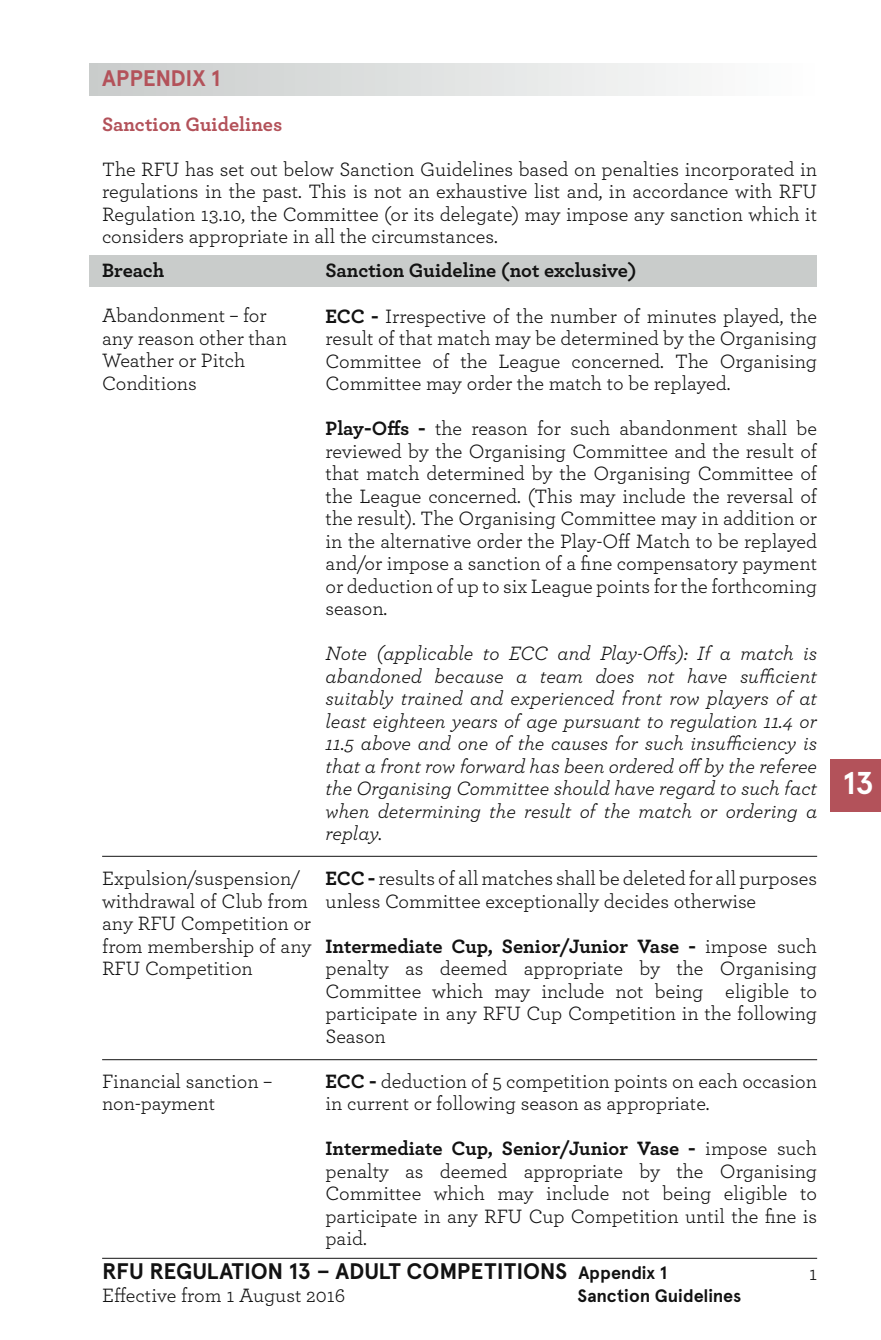
<style>
.page{position:relative;width:881px;height:1340px;background:#fff}
.page>*{position:absolute;margin:0;border:0;box-sizing:border-box;transform-origin:0 0}
.t1{font:700 31.5px "Apercu";color:#fff}
.t2{font:700 22.5px "Apercu";letter-spacing:-.01em;color:#121212}
.t3{font:700 22.5px "Apercu";letter-spacing:-.01em;color:#b3525a}
.t4{font:20.25px/22.5px "Archer";color:#121212;text-align:justify}
.t5{font:italic 20.25px/22.5px "Archer";color:#121212;text-align:justify}
.t6{font:700 20.25px "Archer";color:#121212}
.t7{font:700 20.25px "Archer";color:#b3525a}
.t8{font:700 18px "Apercu";letter-spacing:-.005em;color:#121212}
.s1{font-weight:700}
.s2{font-size:18px}
</style>
<div class="page">
<div style="left:829px;top:759px;width:51px;height:53px;background:#b3525a"></div>
<div style="left:89px;top:63px;width:727px;height:32px;background:linear-gradient(to right,#c8cbca,#fefefe)"></div>
<div style="left:89px;top:255px;width:727px;height:32px;background:#c9cccb"></div>
<hr style="left:102px;top:856px;width:714px;height:1px;background:#121212">
<hr style="left:102px;top:1059px;width:714px;height:1px;background:#121212">
<hr style="left:102px;top:1257px;width:714px;height:1px;background:#121212">
<p class="t3" style="left:102px;top:64px;width:120px">APPENDIX 1</p>
<p class="t7" style="left:102px;top:108px;width:181px">Sanction Guidelines</p>
<p class="t4" style="left:102px;top:157px;width:716px">The RFU has set out below Sanction Guidelines based on penalties incorporated in regulations in the past. This is not an exhaustive list and, in accordance with RFU Regulation 13.10, the Committee (or its delegate) may impose any sanction which it considers appropriate in all the circumstances.</p>
<p class="t6" style="left:325px;top:255px;width:312px">Sanction Guideline (not exclusive)</p>
<p class="t4" style="left:325px;top:303px;width:493px"><span class="s1">ECC -</span> Irrespective of the number of minutes played, the result of that match may be determined by the Organising Committee of the League concerned. The Organising Committee may order the match to be replayed.</p>
<p class="t4" style="left:325px;top:416px;width:493px"><span class="s1">Play-Offs -</span> the reason for such abandonment shall be reviewed by the Organising Committee and the result of that match determined by the Organising Committee of the League concerned. (This may include the reversal of the result). The Organising Committee may in addition or in the alternative order the Play-Off Match to be replayed and/or impose a sanction of a fine compensatory payment or deduction of up to six League points for the forthcoming season.</p>
<p class="t5" style="left:325px;top:641px;width:493px">Note (applicable to ECC and Play-Offs): If a match is abandoned because a team does not have sufficient suitably trained and experienced front row players of at least eighteen years of age pursuant to regulation 11.4 or 11.5 above and one of the causes for such insufficiency is that a front row forward has been ordered off by the referee the Organising Committee should have regard to such fact when determining the result of the match or ordering a replay.</p>
<p class="t4" style="left:325px;top:866px;width:493px"><span class="s1">ECC -</span> results of all matches shall be deleted for all purposes unless Committee exceptionally decides otherwise</p>
<p class="t4" style="left:325px;top:933px;width:493px"><span class="s1">Intermediate Cup, Senior/Junior Vase -</span> impose such penalty as deemed appropriate by the Organising Committee which may include not being eligible to participate in any RFU Cup Competition in the following Season</p>
<p class="t4" style="left:325px;top:1068px;width:493px"><span class="s1">ECC -</span> deduction of 5 competition points on each occasion in current or following season as appropriate.</p>
<p class="t4" style="left:325px;top:1136px;width:493px"><span class="s1">Intermediate Cup, Senior/Junior Vase -</span> impose such penalty as deemed appropriate by the Organising Committee which may include not being eligible to participate in any RFU Cup Competition until the fine is paid.</p>
<p class="t6" style="left:102px;top:255px;width:64px">Breach</p>
<p class="t4" style="left:102px;top:303px;width:186px;text-align:left">Abandonment – for any reason other than<br>Weather or Pitch<br>Conditions</p>
<p class="t4" style="left:102px;top:866px;width:211px;text-align:left">Expulsion/suspension/ withdrawal of Club from any RFU Competition or from membership of any<br>RFU Competition</p>
<p class="t4" style="left:102px;top:1068px;width:171px">Financial sanction – non-payment</p>
<p class="t2" style="left:102px;top:1257px;width:566px">RFU REGULATION 13 – ADULT COMPETITIONS <span class="s2">Appendix 1</span></p>
<p class="t4" style="left:102px;top:1282px;width:244px">Effective from 1 August 2016</p>
<p class="t8" style="left:577px;top:1284px;width:165px">Sanction Guidelines</p>
<p class="t4" style="left:808px;top:1260px;width:10px">1</p>
<h1 class="t1" style="left:842px;top:764px;width:33px">13</h1>
</div>
